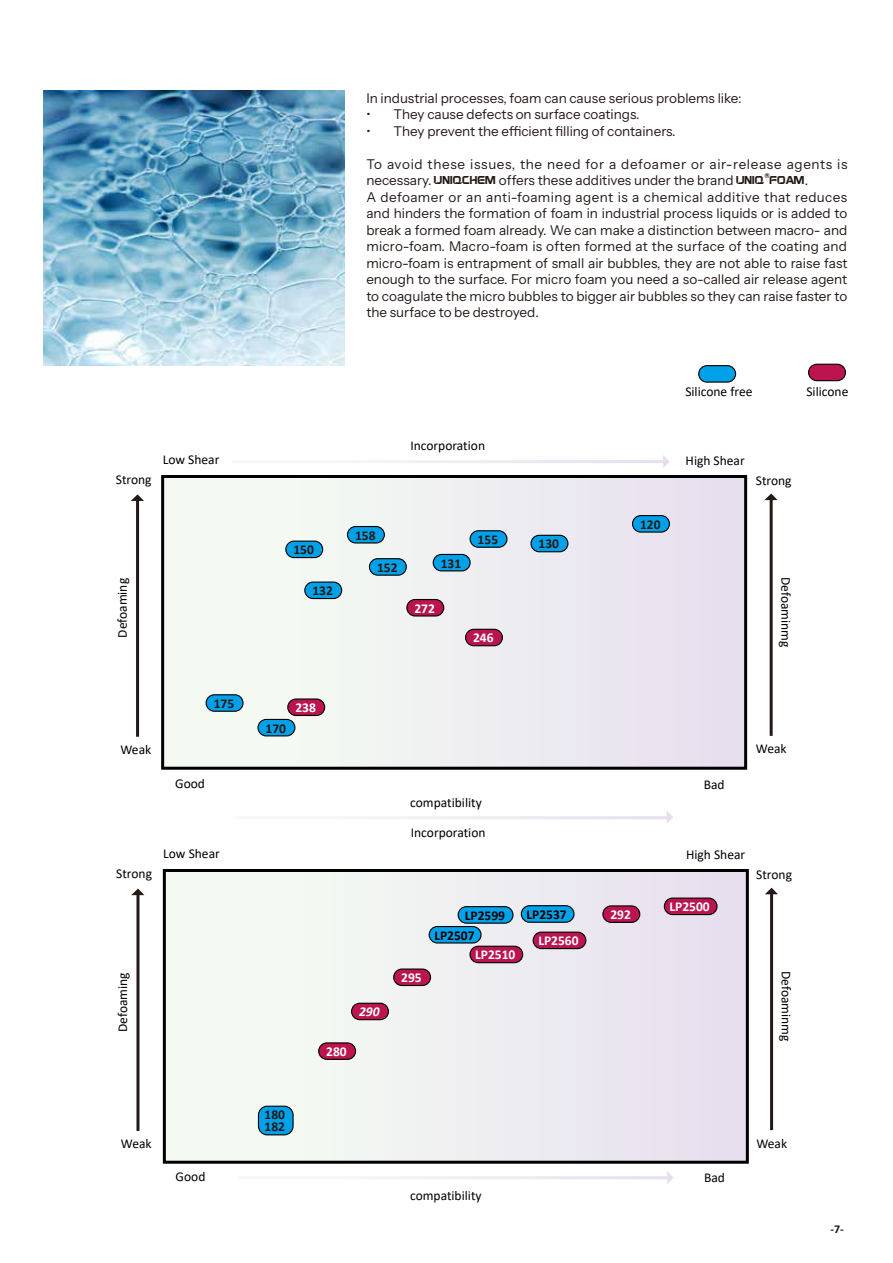
<style>
.page{position:relative;width:893px;height:1263px;background:#fff}
.page>*{position:absolute;margin:0;border:0;box-sizing:border-box;transform-origin:0 0}
.t1{font:13.5px/16.5px "Instrument Sans";color:#231916;text-align:justify}
.t2{font:13.5px "Calibri";color:#000}
.t3{font:13.5px/16.5px "Instrument Sans";letter-spacing:.03em;color:#231916}
.t4{font:700 13.5px/12px "Calibri";color:#231916}
.t5{font:700 13.5px "Calibri";color:#fff}
.t6{font:700 13.5px "Calibri";color:#000}
.t7{font:italic 700 13.5px "Calibri";color:#fff}
.t8{font:700 12px "Calibri";color:#231916}
.t9{font:7.8px "Gayatri";color:#231916}
.s1{font-family:"Gayatri"}
</style>
<div class="page">
<img style="left:44px;top:91px;width:300px;height:274px">
<div style="left:163px;top:476px;width:583px;height:292px;background:linear-gradient(to right,#f6fef2,#e7dfef)"></div>
<div style="left:161px;top:475px;width:586px;height:295px;border:3px solid #000"></div>
<hr style="left:136px;top:499px;width:3px;height:238px;background:#231916">
<div style="left:632px;top:516px;width:37px;height:16px;background:#00a1e9;border-radius:8px"></div>
<div style="left:632px;top:515px;width:38px;height:18px;border:1px solid #000;border-radius:8px"></div>
<div style="left:531px;top:535px;width:37px;height:17px;background:#00a1e9;border-radius:8px"></div>
<div style="left:530px;top:535px;width:38px;height:17px;border:1px solid #000;border-radius:8px"></div>
<div style="left:433px;top:554px;width:37px;height:17px;background:#00a1e9;border-radius:8px"></div>
<div style="left:433px;top:554px;width:38px;height:17px;border:1px solid #000;border-radius:8px"></div>
<div style="left:369px;top:559px;width:37px;height:16px;background:#00a1e9;border-radius:8px"></div>
<div style="left:369px;top:558px;width:38px;height:18px;border:1px solid #000;border-radius:8px"></div>
<div style="left:286px;top:541px;width:37px;height:17px;background:#00a1e9;border-radius:8px"></div>
<div style="left:285px;top:541px;width:38px;height:17px;border:1px solid #000;border-radius:8px"></div>
<div style="left:305px;top:582px;width:37px;height:16px;background:#00a1e9;border-radius:8px"></div>
<div style="left:304px;top:581px;width:38px;height:18px;border:1px solid #000;border-radius:8px"></div>
<div style="left:466px;top:629px;width:36px;height:17px;background:#bb144e;border-radius:8px"></div>
<div style="left:465px;top:629px;width:38px;height:17px;border:1px solid #000;border-radius:8px"></div>
<div style="left:407px;top:599px;width:37px;height:17px;background:#bb144e;border-radius:8px"></div>
<div style="left:406px;top:599px;width:38px;height:17px;border:1px solid #000;border-radius:8px"></div>
<div style="left:206px;top:695px;width:37px;height:16px;background:#00a1e9;border-radius:8px"></div>
<div style="left:206px;top:694px;width:38px;height:18px;border:1px solid #000;border-radius:8px"></div>
<div style="left:258px;top:719px;width:37px;height:17px;background:#00a1e9;border-radius:8px"></div>
<div style="left:257px;top:719px;width:38px;height:17px;border:1px solid #000;border-radius:8px"></div>
<div style="left:288px;top:699px;width:37px;height:16px;background:#bb144e;border-radius:8px"></div>
<div style="left:287px;top:698px;width:38px;height:18px;border:1px solid #000;border-radius:8px"></div>
<svg style="left:666px;top:811px;width:7px;height:12px"></svg>
<svg style="left:663px;top:455px;width:7px;height:13px"></svg>
<svg style="left:131px;top:494px;width:13px;height:7px"></svg>
<hr style="left:770px;top:499px;width:3px;height:237px;background:#231916">
<svg style="left:764px;top:493px;width:14px;height:7px"></svg>
<div style="left:164px;top:870px;width:583px;height:292px;background:linear-gradient(to right,#f6fef3,#e7dfef)"></div>
<div style="left:163px;top:869px;width:586px;height:295px;border:3px solid #000"></div>
<hr style="left:136px;top:894px;width:3px;height:237px;background:#231916">
<div style="left:664px;top:898px;width:53px;height:16px;background:#bb144e;border-radius:8px"></div>
<div style="left:664px;top:897px;width:54px;height:18px;border:1px solid #000;border-radius:8px"></div>
<div style="left:258px;top:1106px;width:35px;height:29px;background:#00a1e9;border-radius:9px"></div>
<div style="left:258px;top:1106px;width:36px;height:29px;border:1px solid #000;border-radius:9px"></div>
<div style="left:319px;top:1043px;width:37px;height:16px;background:#bb144e;border-radius:8px"></div>
<div style="left:318px;top:1042px;width:38px;height:18px;border:1px solid #000;border-radius:8px"></div>
<svg style="left:667px;top:1171px;width:7px;height:13px"></svg>
<svg style="left:131px;top:888px;width:13px;height:7px"></svg>
<hr style="left:770px;top:893px;width:3px;height:237px;background:#231916">
<svg style="left:765px;top:888px;width:13px;height:6px"></svg>
<div style="left:394px;top:969px;width:37px;height:16px;background:#bb144e;border-radius:8px"></div>
<div style="left:393px;top:968px;width:38px;height:18px;border:1px solid #000;border-radius:8px"></div>
<div style="left:470px;top:531px;width:37px;height:16px;background:#00a1e9;border-radius:8px"></div>
<div style="left:469px;top:530px;width:38px;height:18px;border:1px solid #000;border-radius:8px"></div>
<div style="left:533px;top:932px;width:53px;height:16px;background:#bb144e;border-radius:8px"></div>
<div style="left:533px;top:931px;width:53px;height:18px;border:1px solid #000;border-radius:8px"></div>
<div style="left:429px;top:926px;width:52px;height:17px;background:#00a2e9;border-radius:8px"></div>
<div style="left:429px;top:926px;width:53px;height:17px;border:1px solid #000;border-radius:8px"></div>
<div style="left:521px;top:906px;width:53px;height:16px;background:#00a2e9;border-radius:8px"></div>
<div style="left:521px;top:905px;width:54px;height:18px;border:1px solid #000;border-radius:8px"></div>
<div style="left:347px;top:526px;width:37px;height:17px;background:#00a1e9;border-radius:8px"></div>
<div style="left:347px;top:526px;width:38px;height:17px;border:1px solid #000;border-radius:8px"></div>
<div style="left:603px;top:906px;width:37px;height:16px;background:#bb144e;border-radius:8px"></div>
<div style="left:602px;top:905px;width:38px;height:18px;border:1px solid #000;border-radius:8px"></div>
<div style="left:458px;top:907px;width:55px;height:16px;background:#00a2e9;border-radius:8px"></div>
<div style="left:458px;top:906px;width:56px;height:18px;border:1px solid #000;border-radius:8px"></div>
<div style="left:470px;top:946px;width:53px;height:17px;background:#bb144e;border-radius:8px"></div>
<div style="left:469px;top:946px;width:54px;height:17px;border:1px solid #000;border-radius:8px"></div>
<div style="left:352px;top:1003px;width:36px;height:17px;background:#bb144e;border-radius:8px"></div>
<div style="left:351px;top:1003px;width:38px;height:17px;border:1px solid #000;border-radius:8px"></div>
<hr style="left:232px;top:460px;width:432px;height:3px;background:#fff">
<div style="left:809px;top:364px;width:36px;height:17px;background:#bb144e;border-radius:8px"></div>
<div style="left:808px;top:364px;width:38px;height:17px;border:1px solid #000;border-radius:8px"></div>
<div style="left:699px;top:366px;width:37px;height:16px;background:#00a1e9;border-radius:8px"></div>
<div style="left:698px;top:365px;width:38px;height:18px;border:1px solid #000;border-radius:8px"></div>
<p class="t1" style="left:366px;top:90px;width:377px">In industrial processes, foam can cause serious problems like:</p>
<p class="t1" style="left:366px;top:106px;width:275px">• They cause defects on surface coatings.</p>
<p class="t1" style="left:366px;top:123px;width:311px">• They prevent the efficient filling of containers.</p>
<p class="t3" style="left:366px;top:156px;width:483px">To avoid these issues, the need for a defoamer or air-release agents is necessary. <span class="s1">UNIQCHEM</span> offers these additives under the brand <span class="s1">UNIQ FOAM</span>.</p>
<p class="t9" style="left:765px;top:173px;width:7px">®</p>
<p class="t1" style="left:366px;top:189px;width:483px">A defoamer or an anti-foaming agent is a chemical additive that reduces and hinders the formation of foam in industrial process liquids or is added to break a formed foam already. We can make a distinction between macro- and micro-foam. Macro-foam is often formed at the surface of the coating and micro-foam is entrapment of small air bubbles, they are not able to raise fast enough to the surface. For micro foam you need a so-called air release agent to coagulate the micro bubbles to bigger air bubbles so they can raise faster to the surface to be destroyed.</p>
<p class="t2" style="left:410px;top:436px;width:76px">Incorporation</p>
<p class="t2" style="left:685px;top:382px;width:69px">Silicone free</p>
<p class="t2" style="left:806px;top:382px;width:44px">Silicone</p>
<p class="t2" style="left:163px;top:450px;width:58px">Low Shear</p>
<p class="t2" style="left:686px;top:451px;width:61px">High Shear</p>
<p class="t2" style="left:116px;top:470px;width:37px">Strong</p>
<p class="t2" style="left:756px;top:471px;width:37px">Strong</p>
<p class="t4" style="left:640px;top:518px;width:22px">120</p>
<p class="t4" style="left:355px;top:529px;width:22px">158</p>
<p class="t4" style="left:478px;top:533px;width:22px">155</p>
<p class="t4" style="left:539px;top:538px;width:22px">130</p>
<p class="t4" style="left:293px;top:543px;width:22px">150</p>
<p class="t4" style="left:312px;top:584px;width:22px">132</p>
<p class="t4" style="left:441px;top:557px;width:22px">131</p>
<p class="t4" style="left:377px;top:561px;width:22px">152</p>
<p class="t2" style="left:113px;top:638px;width:61px;rotate:-90deg">Defoaming</p>
<p class="t2" style="left:795px;top:577px;width:72px;rotate:90deg">Defoaminmg</p>
<p class="t5" style="left:414px;top:599px;width:22px">272</p>
<p class="t5" style="left:473px;top:628px;width:22px">246</p>
<p class="t4" style="left:214px;top:697px;width:22px">175</p>
<p class="t4" style="left:266px;top:722px;width:22px">170</p>
<p class="t5" style="left:295px;top:698px;width:22px">238</p>
<p class="t2" style="left:120px;top:740px;width:32px">Weak</p>
<p class="t2" style="left:756px;top:740px;width:32px">Weak</p>
<p class="t2" style="left:175px;top:774px;width:31px">Good</p>
<p class="t2" style="left:704px;top:775px;width:22px">Bad</p>
<p class="t2" style="left:411px;top:823px;width:76px">Incorporation</p>
<p class="t2" style="left:163px;top:844px;width:58px">Low Shear</p>
<p class="t2" style="left:686px;top:845px;width:61px">High Shear</p>
<p class="t2" style="left:410px;top:793px;width:73px">compatibility</p>
<p class="t2" style="left:116px;top:864px;width:37px">Strong</p>
<p class="t2" style="left:756px;top:865px;width:37px">Strong</p>
<p class="t6" style="left:526px;top:905px;width:42px">LP2537</p>
<p class="t6" style="left:465px;top:906px;width:42px">LP2599</p>
<p class="t5" style="left:610px;top:905px;width:22px">292</p>
<p class="t5" style="left:475px;top:945px;width:42px">LP2510</p>
<p class="t6" style="left:434px;top:925px;width:42px">LP2507</p>
<p class="t5" style="left:538px;top:931px;width:42px">LP2560</p>
<p class="t5" style="left:669px;top:897px;width:42px">LP2500</p>
<p class="t2" style="left:113px;top:1032px;width:61px;rotate:-90deg">Defoaming</p>
<p class="t2" style="left:796px;top:971px;width:72px;rotate:90deg">Defoaminmg</p>
<p class="t5" style="left:401px;top:968px;width:22px">295</p>
<p class="t7" style="left:359px;top:1002px;width:22px">290</p>
<p class="t4" style="left:264px;top:1108px;width:22px">180<br>182</p>
<p class="t5" style="left:326px;top:1042px;width:22px">280</p>
<p class="t2" style="left:121px;top:1134px;width:32px">Weak</p>
<p class="t2" style="left:756px;top:1134px;width:32px">Weak</p>
<p class="t2" style="left:176px;top:1167px;width:31px">Good</p>
<p class="t2" style="left:704px;top:1168px;width:22px">Bad</p>
<p class="t2" style="left:410px;top:1186px;width:73px">compatibility</p>
<p class="t8" style="left:830px;top:1220px;width:15px">-7-</p>
</div>
